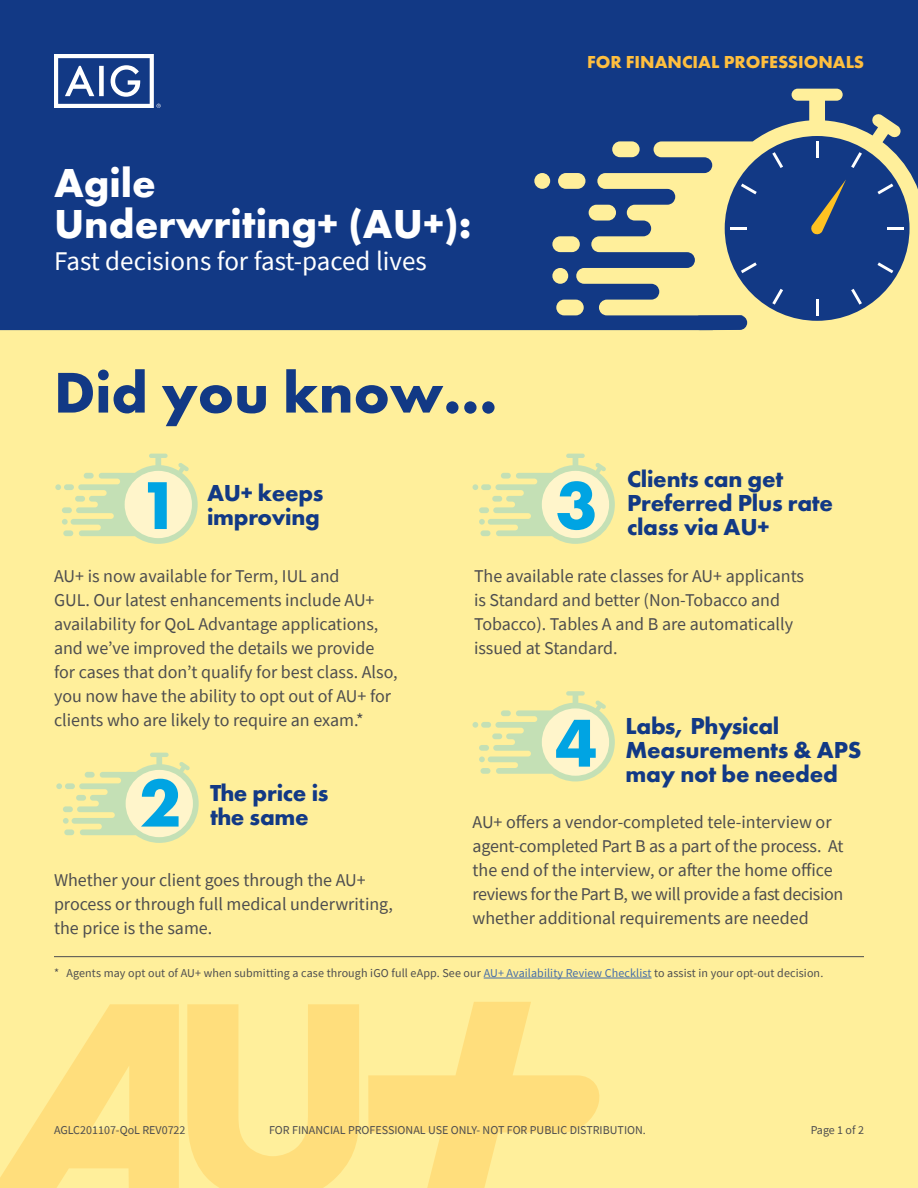
<style>
.page{position:relative;width:918px;height:1188px;background:#ffef9b}
.page>*{position:absolute;margin:0;border:0;box-sizing:border-box;transform-origin:0 0}
.t1{font:700 70.2px "Futura PT";color:#00a4e3}
.t2{font:700 59.4px "Futura PT";color:#123985}
.t3{font:700 42px/40.5px "Futura PT";color:#fff}
.t4{font:27px "Source Sans Pro";color:#fff}
.t5{font:700 24px/24px "Futura PT";letter-spacing:-.01em;color:#123985}
.t6{font:18px/24px "Source Sans Pro";color:#4d4d4f}
.t7{font:700 18px "Futura PT";color:#ffbf3f}
.t8{font:12px "Source Sans Pro";color:#4d4d4f}
.s1{color:#456da9}
</style>
<div class="page">
<div style="left:0;top:0;width:918px;height:330px;background:#123985"></div>
<svg style="left:54px;top:54px;width:107px;height:54px;background:#657eaf"></svg>
<div style="left:558px;top:173px;width:27px;height:16px;background:#ffef9b;border-radius:8px"></div>
<div style="left:556px;top:300px;width:28px;height:15px;background:#ffef9b;border-radius:8px"></div>
<div style="left:552px;top:236px;width:28px;height:16px;background:#ffef9b;border-radius:8px"></div>
<div style="left:534px;top:173px;width:16px;height:16px;background:#ffef9b;border-radius:50%"></div>
<div style="left:552px;top:268px;width:16px;height:16px;background:#ffef9b;border-radius:50%"></div>
<svg style="left:576px;top:89px;width:342px;height:242px"></svg>
<div style="left:725px;top:136px;width:185px;height:185px;background:#123985;border-radius:50%"></div>
<hr style="left:816px;top:141px;width:3px;height:17px;background:#fff">
<svg style="left:772px;top:152px;width:11px;height:16px"></svg>
<svg style="left:741px;top:184px;width:16px;height:10px"></svg>
<hr style="left:730px;top:227px;width:17px;height:3px;background:#fff">
<svg style="left:741px;top:262px;width:16px;height:11px"></svg>
<svg style="left:772px;top:289px;width:11px;height:16px"></svg>
<hr style="left:816px;top:299px;width:3px;height:17px;background:#fff">
<svg style="left:851px;top:289px;width:11px;height:16px"></svg>
<svg style="left:877px;top:262px;width:16px;height:11px"></svg>
<hr style="left:888px;top:227px;width:16px;height:3px;background:#fff">
<svg style="left:877px;top:184px;width:16px;height:10px"></svg>
<svg style="left:851px;top:152px;width:11px;height:16px"></svg>
<svg style="left:811px;top:180px;width:35px;height:55px"></svg>
<div style="left:693px;top:315px;width:54px;height:15px;background:#123985;border-radius:7px"></div>
<svg style="left:0;top:1004px;width:179px;height:184px"></svg>
<svg style="left:187px;top:1004px;width:172px;height:184px"></svg>
<svg style="left:368px;top:1002px;width:232px;height:186px"></svg>
<svg style="left:55px;top:454px;width:143px;height:90px"></svg>
<div style="left:125px;top:471px;width:67px;height:67px;background:#fff5cb;border-radius:50%"></div>
<svg style="left:56px;top:753px;width:143px;height:90px"></svg>
<div style="left:126px;top:770px;width:67px;height:67px;background:#fff5cb;border-radius:50%"></div>
<svg style="left:472px;top:454px;width:143px;height:90px"></svg>
<div style="left:542px;top:471px;width:67px;height:67px;background:#fff5cb;border-radius:50%"></div>
<svg style="left:472px;top:691px;width:143px;height:90px"></svg>
<div style="left:542px;top:708px;width:67px;height:68px;background:#fff5cb;border-radius:50%"></div>
<hr style="left:54px;top:956px;width:810px;height:1px;background:#4d4d4f">
<hr style="left:484px;top:978px;width:168px;height:1px;background:#456da9">
<h3 class="t3" style="left:54px;top:162px;width:419px">Agile<br>Underwriting+ (AU+):</h3>
<h3 class="t4" style="left:54px;top:244px;width:374px">Fast decisions for fast-paced lives</h3>
<h2 class="t2" style="left:54px;top:354px;width:445px">Did you know…</h2>
<h1 class="t1" style="left:138px;top:460px;width:44px">1</h1>
<h3 class="t5" style="left:207px;top:480px;width:118px">AU+ keeps</h3>
<h3 class="t5" style="left:207px;top:504px;width:114px">improving</h3>
<p class="t7" style="left:587px;top:50px;width:278px">FOR FINANCIAL PROFESSIONALS</p>
<h1 class="t1" style="left:555px;top:460px;width:44px">3</h1>
<h3 class="t5" style="left:627px;top:466px;width:208px">Clients can get<br>Preferred Plus rate</h3>
<h3 class="t5" style="left:627px;top:514px;width:144px">class via AU+</h3>
<p class="t6" style="left:54px;top:564px;width:345px">AU+ is now available for Term, IUL and<br>GUL. Our latest enhancements include AU+ availability for QoL Advantage applications, and we’ve improved the details we provide for cases that don’t qualify for best class. Also, you now have the ability to opt out of AU+ for clients who are likely to require an exam.*</p>
<h1 class="t1" style="left:139px;top:758px;width:44px">2</h1>
<h3 class="t5" style="left:210px;top:780px;width:120px">The price is</h3>
<h3 class="t5" style="left:210px;top:804px;width:100px">the same</h3>
<p class="t6" style="left:54px;top:868px;width:340px">Whether your client goes through the AU+ process or through full medical underwriting, the price is the same.</p>
<p class="t6" style="left:474px;top:564px;width:332px">The available rate classes for AU+ applicants is Standard and better (Non-Tobacco and Tobacco). Tables A and B are automatically issued at Standard.</p>
<h1 class="t1" style="left:555px;top:698px;width:44px">4</h1>
<h3 class="t5" style="left:626px;top:713px;width:238px">Labs, Physical<br>Measurements &amp; APS</h3>
<h3 class="t5" style="left:626px;top:761px;width:214px">may not be needed</h3>
<p class="t6" style="left:472px;top:809px;width:373px">AU+ offers a vendor-completed tele-interview or agent-completed Part B as a part of the process. At the end of the interview, or after the home office reviews for the Part B, we will provide a fast decision whether additional requirements are needed</p>
<p class="t8" style="left:54px;top:965px;width:771px">* Agents may opt out of AU+ when submitting a case through iGO full eApp. See our <span class="s1">AU+ Availability Review Checklist</span> to assist in your opt-out decision.</p>
<p class="t8" style="left:54px;top:1122px;width:133px">AGLC201107-QoL REV0722</p>
<p class="t8" style="left:269px;top:1122px;width:378px">FOR FINANCIAL PROFESSIONAL USE ONLY- NOT FOR PUBLIC DISTRIBUTION.</p>
<p class="t8" style="left:811px;top:1122px;width:55px">Page 1 of 2</p>
</div>
